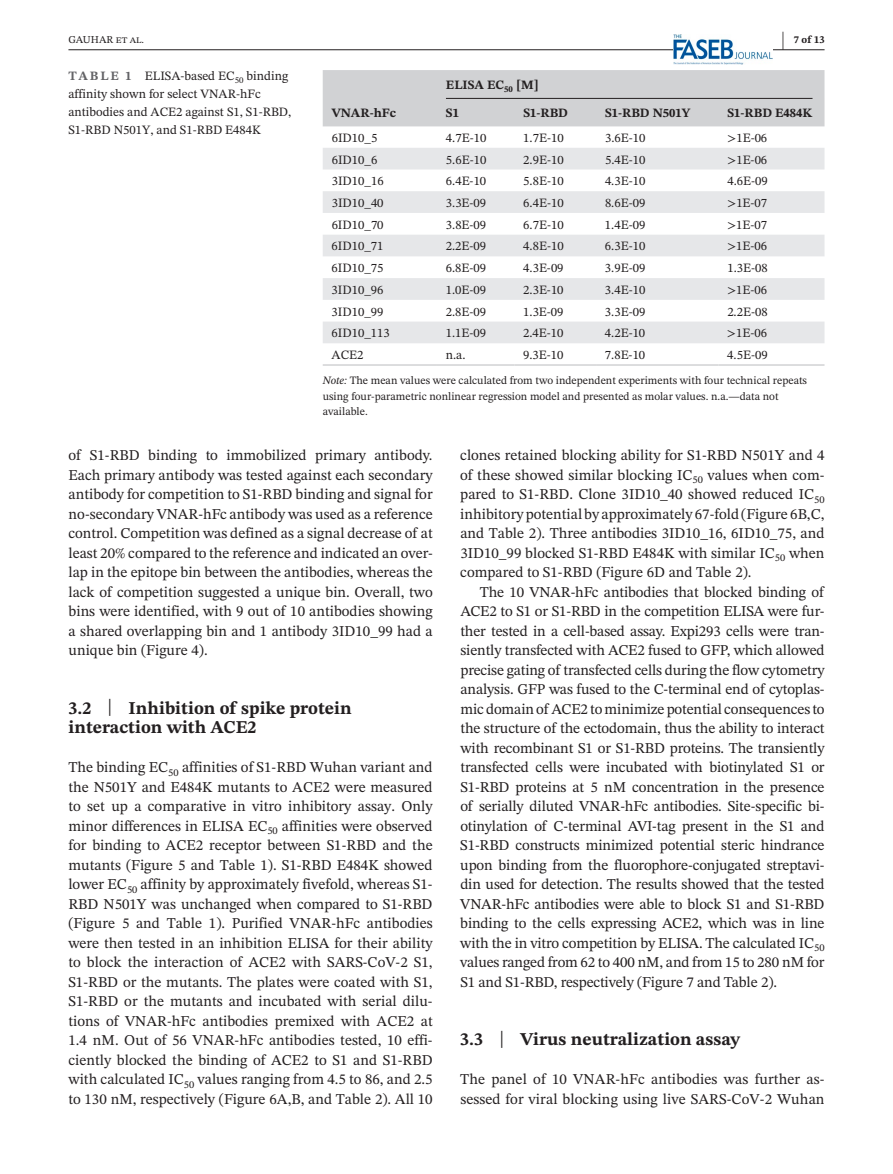
<style>
.page{position:relative;width:893px;height:1174px;background:#fff}
.page>*{position:absolute;margin:0;border:0;box-sizing:border-box;transform-origin:0 0}
.t1{font:700 21px "STIX Two Text";color:#231f20;scale:.42 1}
.t2{font:700 18px/19.5px "STIX Two Text";color:#231f20}
.t3{font:15px/19.5px "STIX Two Text";color:#231f20;text-align:justify}
.t4{font:12.75px/18px "STIX Two Text";color:#231f20}
.t5{font:700 12.75px "STIX Two Text";color:#231f20}
.t6{font:11.25px/15.8px "STIX Two Text";color:#231f20}
.t7{font:10.5px "STIX Two Text";color:#231f20}
.t8{font:700 10.5px "STIX Two Text";color:#231f20}
.s1{font-weight:700;color:#636366}
.s2{font-style:italic}
.s3{font-weight:400;font-size:23.7px}
</style>
<div class="page">
<hr style="left:68px;top:49px;width:756px;height:1px;background:#231f20">
<img style="left:673px;top:35px;width:99px;height:30px">
<div style="left:323px;top:70px;width:501px;height:56px;background:#d1d2d4"></div>
<svg style="left:323px;top:148px;width:501px;height:195px;fill:#e6e7e9"></svg>
<hr style="left:323px;top:364px;width:114px;height:2px;background:#d1d2d4">
<hr style="left:437px;top:364px;width:77px;height:2px;background:#d1d2d4">
<hr style="left:514px;top:364px;width:82px;height:2px;background:#d1d2d4">
<hr style="left:596px;top:364px;width:122px;height:2px;background:#d1d2d4">
<hr style="left:718px;top:364px;width:106px;height:2px;background:#d1d2d4">
<hr style="left:446px;top:98px;width:366px;height:1px;background:#231f20">
<h1 class="t1" style="left:782px;top:24px;width:8px">|</h1>
<p class="t7" style="left:68px;top:32px;width:77px">GAUHAR et al.</p>
<p class="t8" style="left:794px;top:32px;width:32px">7 of 13</p>
<p class="t4" style="left:68px;top:66px;width:225px"><span class="s1">TABLE 1</span> ELISA-based EC<sub>50</sub> binding affinity shown for select VNAR-hFc antibodies and ACE2 against S1, S1-RBD, S1-RBD N501Y, and S1-RBD E484K</p>
<p class="t5" style="left:332px;top:104px;width:66px">VNAR-hFc</p>
<p class="t5" style="left:446px;top:76px;width:94px">ELISA EC<sub>50</sub> [M]</p>
<p class="t5" style="left:446px;top:104px;width:15px">S1</p>
<p class="t5" style="left:523px;top:104px;width:46px">S1-RBD</p>
<p class="t5" style="left:605px;top:104px;width:87px">S1-RBD N501Y</p>
<p class="t5" style="left:727px;top:104px;width:87px">S1-RBD E484K</p>
<p class="t4" style="left:332px;top:128px;width:47px">6ID10_5</p>
<p class="t4" style="left:446px;top:128px;width:42px">4.7E-10</p>
<p class="t4" style="left:523px;top:128px;width:42px">1.7E-10</p>
<p class="t4" style="left:605px;top:128px;width:42px">3.6E-10</p>
<p class="t4" style="left:727px;top:128px;width:41px">&gt;1E-06</p>
<p class="t4" style="left:332px;top:150px;width:47px">6ID10_6</p>
<p class="t4" style="left:446px;top:150px;width:42px">5.6E-10</p>
<p class="t4" style="left:523px;top:150px;width:42px">2.9E-10</p>
<p class="t4" style="left:605px;top:150px;width:42px">5.4E-10</p>
<p class="t4" style="left:727px;top:150px;width:41px">&gt;1E-06</p>
<p class="t4" style="left:332px;top:172px;width:53px">3ID10_16</p>
<p class="t4" style="left:446px;top:172px;width:42px">6.4E-10</p>
<p class="t4" style="left:523px;top:172px;width:42px">5.8E-10</p>
<p class="t4" style="left:605px;top:172px;width:42px">4.3E-10</p>
<p class="t4" style="left:727px;top:172px;width:42px">4.6E-09</p>
<p class="t4" style="left:332px;top:194px;width:53px">3ID10_40</p>
<p class="t4" style="left:446px;top:194px;width:42px">3.3E-09</p>
<p class="t4" style="left:523px;top:194px;width:42px">6.4E-10</p>
<p class="t4" style="left:605px;top:194px;width:42px">8.6E-09</p>
<p class="t4" style="left:727px;top:194px;width:41px">&gt;1E-07</p>
<p class="t4" style="left:332px;top:215px;width:53px">6ID10_70</p>
<p class="t4" style="left:446px;top:215px;width:42px">3.8E-09</p>
<p class="t4" style="left:523px;top:215px;width:42px">6.7E-10</p>
<p class="t4" style="left:605px;top:215px;width:42px">1.4E-09</p>
<p class="t4" style="left:727px;top:215px;width:41px">&gt;1E-07</p>
<p class="t4" style="left:332px;top:237px;width:53px">6ID10_71</p>
<p class="t4" style="left:446px;top:237px;width:42px">2.2E-09</p>
<p class="t4" style="left:523px;top:237px;width:42px">4.8E-10</p>
<p class="t4" style="left:605px;top:237px;width:42px">6.3E-10</p>
<p class="t4" style="left:727px;top:237px;width:41px">&gt;1E-06</p>
<p class="t4" style="left:332px;top:259px;width:53px">6ID10_75</p>
<p class="t4" style="left:446px;top:259px;width:42px">6.8E-09</p>
<p class="t4" style="left:523px;top:259px;width:42px">4.3E-09</p>
<p class="t4" style="left:605px;top:259px;width:42px">3.9E-09</p>
<p class="t4" style="left:727px;top:259px;width:42px">1.3E-08</p>
<p class="t4" style="left:332px;top:280px;width:53px">3ID10_96</p>
<p class="t4" style="left:446px;top:280px;width:42px">1.0E-09</p>
<p class="t4" style="left:523px;top:280px;width:42px">2.3E-10</p>
<p class="t4" style="left:605px;top:280px;width:42px">3.4E-10</p>
<p class="t4" style="left:727px;top:280px;width:41px">&gt;1E-06</p>
<p class="t4" style="left:332px;top:302px;width:53px">3ID10_99</p>
<p class="t4" style="left:446px;top:302px;width:42px">2.8E-09</p>
<p class="t4" style="left:523px;top:302px;width:42px">1.3E-09</p>
<p class="t4" style="left:605px;top:302px;width:42px">3.3E-09</p>
<p class="t4" style="left:727px;top:302px;width:42px">2.2E-08</p>
<p class="t4" style="left:332px;top:324px;width:60px">6ID10_113</p>
<p class="t4" style="left:446px;top:324px;width:42px">1.1E-09</p>
<p class="t4" style="left:523px;top:324px;width:42px">2.4E-10</p>
<p class="t4" style="left:605px;top:324px;width:42px">4.2E-10</p>
<p class="t4" style="left:727px;top:324px;width:41px">&gt;1E-06</p>
<p class="t4" style="left:332px;top:346px;width:33px">ACE2</p>
<p class="t4" style="left:446px;top:346px;width:21px">n.a.</p>
<p class="t4" style="left:523px;top:346px;width:42px">9.3E-10</p>
<p class="t4" style="left:605px;top:346px;width:42px">7.8E-10</p>
<p class="t4" style="left:727px;top:346px;width:42px">4.5E-09</p>
<p class="t6" style="left:323px;top:372px;width:486px"><span class="s2">Note:</span> The mean values were calculated from two independent experiments with four technical repeats using four-parametric nonlinear regression model and presented as molar values. n.a.—data not available.</p>
<p class="t3" style="left:68px;top:445px;width:366px">of S1-RBD binding to immobilized primary antibody.<br>Each primary antibody was tested against each secondary antibody for competition to S1-RBD binding and signal for no-secondary VNAR-hFc antibody was used as a reference control. Competition was defined as a signal decrease of at least 20% compared to the reference and indicated an over&shy;lap in the epitope bin between the antibodies, whereas the lack of competition suggested a unique bin. Overall, two bins were identified, with 9 out of 10 antibodies showing a shared overlapping bin and 1 antibody 3ID10_99 had a unique bin (Figure 4).</p>
<p class="t2" style="left:68px;top:698px;width:285px">3.2 <span class="s3">|</span> Inhibition of spike protein interaction with ACE2</p>
<p class="t3" style="left:68px;top:757px;width:366px">The binding EC<sub>50</sub> affinities of S1-RBD Wuhan variant and the N501Y and E484K mutants to ACE2 were measured to set up a comparative in vitro inhibitory assay. Only minor differences in ELISA EC<sub>50</sub> affinities were observed for binding to ACE2 receptor between S1-RBD and the mutants (Figure 5 and Table 1). S1-RBD E484K showed lower EC<sub>50</sub> affinity by approximately fivefold, whereas S1- RBD N501Y was unchanged when compared to S1-RBD (Figure 5 and Table 1). Purified VNAR-hFc antibodies were then tested in an inhibition ELISA for their ability to block the interaction of ACE2 with SARS-CoV-2 S1, S1-RBD or the mutants. The plates were coated with S1, S1-RBD or the mutants and incubated with serial dilu&shy;tions of VNAR-hFc antibodies premixed with ACE2 at 1.4 nM. Out of 56 VNAR-hFc antibodies tested, 10 effi&shy;ciently blocked the binding of ACE2 to S1 and S1-RBD with calculated IC<sub>50</sub> values ranging from 4.5 to 86, and 2.5 to 130 nM, respectively (Figure 6A,B, and Table 2). All 10</p>
<p class="t3" style="left:460px;top:445px;width:366px">clones retained blocking ability for S1-RBD N501Y and 4 of these showed similar blocking IC<sub>50</sub> values when com&shy;pared to S1-RBD. Clone 3ID10_40 showed reduced IC<sub>50 </sub>inhibitory potential by approximately 67-fold (Figure 6B,C, and Table 2). Three antibodies 3ID10_16, 6ID10_75, and 3ID10_99 blocked S1-RBD E484K with similar IC<sub>50</sub> when compared to S1-RBD (Figure 6D and Table 2).</p>
<p class="t3" style="left:460px;top:582px;width:366px;text-indent:20px">The 10 VNAR-hFc antibodies that blocked binding of ACE2 to S1 or S1-RBD in the competition ELISA were fur&shy;ther tested in a cell-based assay. Expi293 cells were tran&shy;siently transfected with ACE2 fused to GFP, which allowed precise gating of transfected cells during the flow cytometry analysis. GFP was fused to the C-terminal end of cytoplas&shy;mic domain of ACE2 to minimize potential consequencesto the structure of the ectodomain, thus the ability to interact with recombinant S1 or S1-RBD proteins. The transiently transfected cells were incubated with biotinylated S1 or S1-RBD proteins at 5 nM concentration in the presence of serially diluted VNAR-hFc antibodies. Site-specific bi&shy;otinylation of C-terminal AVI-tag present in the S1 and S1-RBD constructs minimized potential steric hindrance upon binding from the fluorophore-conjugated streptavi&shy;din used for detection. The results showed that the tested VNAR-hFc antibodies were able to block S1 and S1-RBD binding to the cells expressing ACE2, which was in line with the in vitro competition by ELISA. The calculated IC<sub>50 </sub>values ranged from 62 to 400 nM, and from 15 to 280 nM for S1 and S1-RBD, respectively (Figure 7 and Table 2).</p>
<p class="t2" style="left:460px;top:1030px;width:281px">3.3 <span class="s3">|</span> Virus neutralization assay</p>
<p class="t3" style="left:460px;top:1069px;width:366px">The panel of 10 VNAR-hFc antibodies was further as&shy;sessed for viral blocking using live SARS-CoV-2 Wuhan</p>
</div>
